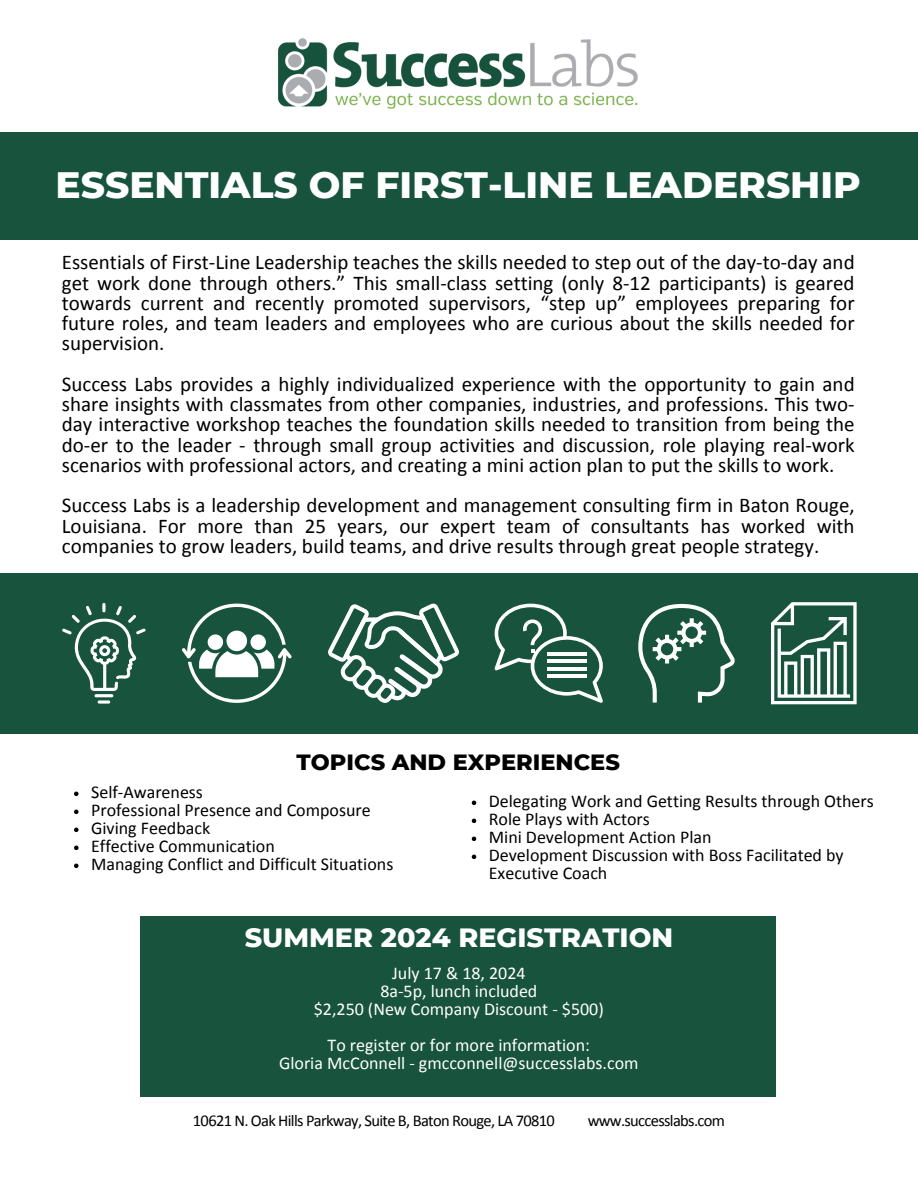
<style>
.page{position:relative;width:918px;height:1188px;background:#fff}
.page>*{position:absolute;margin:0;border:0;box-sizing:border-box;transform-origin:0 0}
.t1{font:800 37.5px "Montserrat";color:#fff}
.t2{font:800 27px "Montserrat";color:#fff}
.t3{font:800 22.5px "Montserrat";color:#000}
.t4{font:21px/20.2px "Calibri";color:#000;text-align:justify}
.t5{font:18px/18px "Calibri";color:#000}
.t6{font:18px "Calibri";color:#fff}
.t7{font:16.5px "Calibri";letter-spacing:-.04em;color:#000}
</style>
<div class="page">
<img style="left:279px;top:38px;width:359px;height:71px">
<div style="left:141px;top:916px;width:635px;height:180px;background:#17533d"></div>
<div style="left:0;top:132px;width:918px;height:108px;background:#17533d"></div>
<div style="left:0;top:573px;width:918px;height:160px;background:#17533d"></div>
<svg style="left:494px;top:604px;width:109px;height:99px"></svg>
<svg style="left:771px;top:602px;width:86px;height:102px"></svg>
<svg style="left:328px;top:604px;width:131px;height:99px"></svg>
<svg style="left:638px;top:604px;width:97px;height:99px"></svg>
<svg style="left:182px;top:604px;width:109px;height:99px"></svg>
<hr style="left:94px;top:694px;width:19px;height:3px;background:#fff;border-radius:2px">
<svg style="left:98px;top:700px;width:12px;height:4px"></svg>
<svg style="left:62px;top:603px;width:84px;height:88px"></svg>
<svg style="left:74px;top:792px;width:5px;height:4px"></svg>
<svg style="left:74px;top:810px;width:5px;height:4px"></svg>
<svg style="left:74px;top:828px;width:5px;height:4px"></svg>
<svg style="left:74px;top:846px;width:5px;height:4px"></svg>
<svg style="left:74px;top:864px;width:5px;height:4px"></svg>
<svg style="left:472px;top:801px;width:4px;height:4px"></svg>
<svg style="left:472px;top:819px;width:4px;height:4px"></svg>
<svg style="left:472px;top:837px;width:4px;height:4px"></svg>
<svg style="left:472px;top:855px;width:4px;height:4px"></svg>
<p class="t1" style="left:56px;top:162px;width:807px">ESSENTIALS OF FIRST-LINE LEADERSHIP</p>
<h1 class="t4" style="left:62px;top:254px;width:794px">Essentials of First-Line Leadership teaches the skills needed to step out of the day-to-day and get work done through others.” This small-class setting (only 8-12 participants) is geared towards current and recently promoted supervisors, “step up” employees preparing for future roles, and team leaders and employees who are curious about the skills needed for supervision.</h1>
<h4 class="t4" style="left:62px;top:375px;width:794px">Success Labs provides a highly individualized experience with the opportunity to gain and share insights with classmates from other companies, industries, and professions. This two&shy;day interactive workshop teaches the foundation skills needed to transition from being the do-er to the leader - through small group activities and discussion, role playing real-work scenarios with professional actors, and creating a mini action plan to put the skills to work.</h4>
<h4 class="t4" style="left:62px;top:497px;width:794px">Success Labs is a leadership development and management consulting firm in Baton Rouge, Louisiana. For more than 25 years, our expert team of consultants has worked with companies to grow leaders, build teams, and drive results through great people strategy.</h4>
<h4 class="t3" style="left:297px;top:748px;width:325px">TOPICS AND EXPERIENCES</h4>
<p class="t5" style="left:91px;top:785px;width:113px">Self-Awareness</p>
<p class="t5" style="left:91px;top:803px;width:281px">Professional Presence and Composure</p>
<p class="t5" style="left:91px;top:821px;width:121px">Giving Feedback</p>
<p class="t5" style="left:91px;top:839px;width:185px">Effective Communication</p>
<p class="t5" style="left:91px;top:857px;width:304px">Managing Conflict and Difficult Situations</p>
<p class="t5" style="left:489px;top:794px;width:386px">Delegating Work and Getting Results through Others</p>
<h3 class="t5" style="left:489px;top:812px;width:162px">Role Plays with Actors</h3>
<p class="t5" style="left:489px;top:830px;width:224px">Mini Development Action Plan</p>
<p class="t5" style="left:489px;top:848px;width:356px">Development Discussion with Boss Facilitated by<br>Executive Coach</p>
<p class="t2" style="left:245px;top:921px;width:430px">SUMMER 2024 REGISTRATION</p>
<p class="t6" style="left:392px;top:965px;width:135px">July 17 &amp; 18, 2024</p>
<p class="t6" style="left:380px;top:983px;width:159px">8a-5p, lunch included</p>
<p class="t6" style="left:314px;top:1001px;width:291px">$2,250 (New Company Discount - $500)</p>
<p class="t6" style="left:328px;top:1037px;width:264px">To register or for more information:</p>
<p class="t6" style="left:279px;top:1055px;width:361px">Gloria McConnell - gmcconnell@successlabs.com</p>
<p class="t7" style="left:193px;top:1113px;width:363px">10621 N. Oak Hills Parkway, Suite B, Baton Rouge, LA 70810</p>
<p class="t7" style="left:588px;top:1113px;width:139px">www.successlabs.com</p>
</div>
